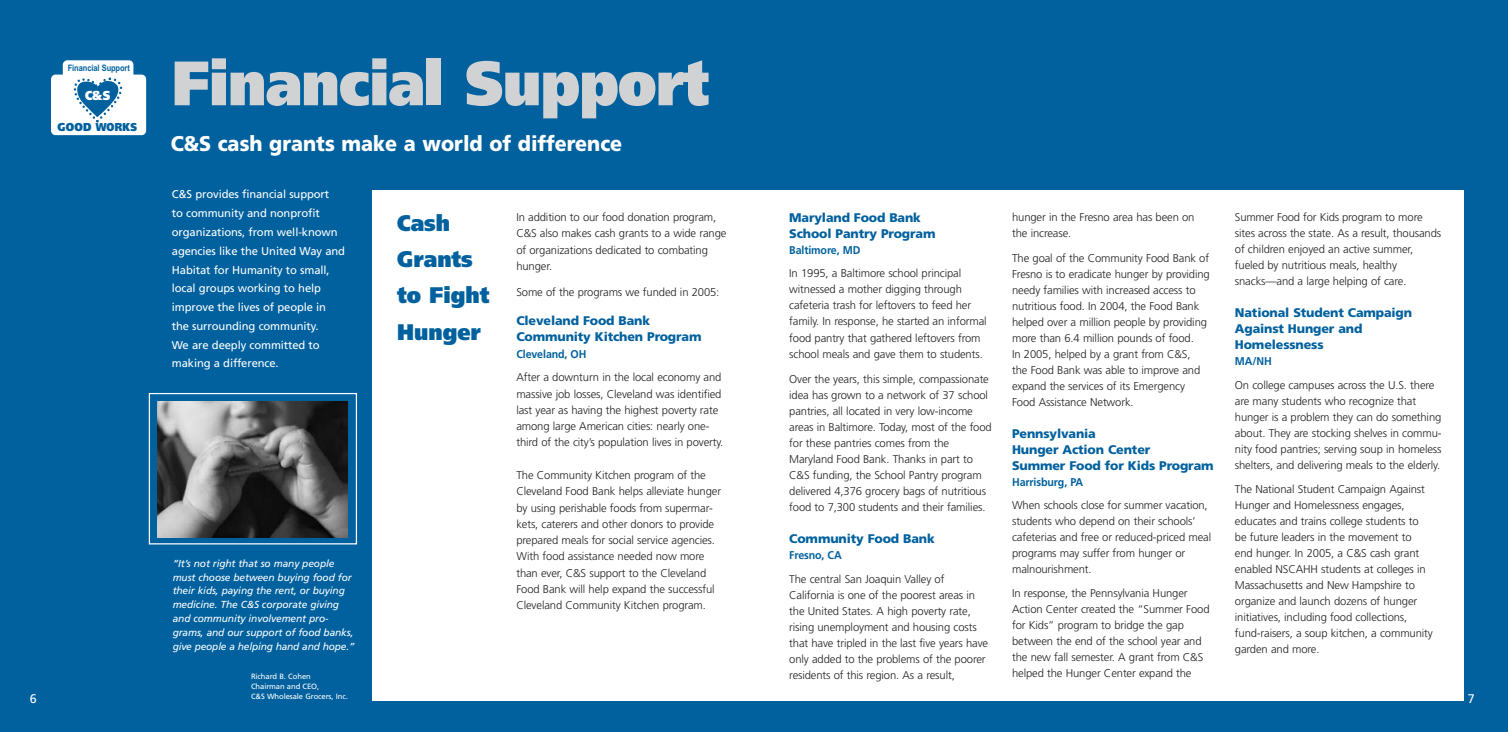
<style>
.page{position:relative;width:1508px;height:732px;background:#fff}
.page>*{position:absolute;margin:0;border:0;box-sizing:border-box;transform-origin:0 0}
.t1{font:900 62.5px "Frutiger";letter-spacing:-.015em;color:#d1d2d4;scale:.9 1}
.t2{font:900 22.5px/36.2px "Frutiger";color:#00619e;scale:.93 1}
.t3{font:900 21.25px "Frutiger";color:#fff;scale:.93 1}
.t4{font:900 13px "Frutiger";color:#fff;scale:.85 1}
.t5{font:900 12.5px/16px "Frutiger";letter-spacing:-.01em;color:#00619e}
.t6{font:12.5px "Frutiger";color:#fff}
.t7{font:900 11.38px "Frutiger";letter-spacing:.015em;color:#00619e;scale:.91 1}
.t8{font:300 11.25px/16px "Frutiger";letter-spacing:-.01em;color:#231f20}
.t9{font:11.25px/18.8px "Frutiger";letter-spacing:-.01em;color:#fff}
.t10{font:700 11.25px "Frutiger";letter-spacing:-.01em;color:#00619e;scale:.95 1}
.t11{font:italic 10.12px/13.8px "Frutiger";letter-spacing:-.01em;color:#fff}
.t12{font:700 8.88px "Arial Narrow";letter-spacing:-.01em;color:#00619e}
.t13{font:7.62px/10px "Frutiger";letter-spacing:-.01em;color:#fff}
</style>
<div class="page">
<div style="left:0;top:0;width:754px;height:731px;background:#00619e"></div>
<div style="left:373px;top:190px;width:381px;height:510px;background:#fff"></div>
<div style="left:63px;top:60px;width:70px;height:23px;background:#fff;border-radius:5px"></div>
<div style="left:51px;top:75px;width:95px;height:60px;background:#fff;border-radius:5px"></div>
<svg style="left:73px;top:77px;width:50px;height:46px"></svg>
<div style="left:149px;top:393px;width:208px;height:151px;border:1px solid #fff"></div>
<img style="left:157px;top:401px;width:190px;height:136px">
<div style="left:754px;top:0;width:754px;height:731px;background:#00619e"></div>
<div style="left:753px;top:190px;width:710px;height:510px;background:#fff"></div>
<p class="t12" style="left:68px;top:62px;width:64px">Financial Support</p>
<p class="t4" style="left:85px;top:90px;width:31px">C&amp;S</p>
<p class="t7" style="left:58px;top:123px;width:89px">GOOD WORKS</p>
<p class="t6" style="left:30px;top:693px;width:8px">6</p>
<h1 class="t1" style="left:172px;top:58px;width:598px">Financial Support</h1>
<h3 class="t3" style="left:171px;top:135px;width:487px">C&amp;S cash grants make a world of difference</h3>
<p class="t9" style="left:172px;top:186px;width:175px">C&amp;S provides financial support<br>to community and nonprofit organizations, from well-known agencies like the United Way and<br>Habitat for Humanity to small, local groups working to help improve the lives of people in the surrounding community.<br>We are deeply committed to making a difference.</p>
<p class="t11" style="left:173px;top:557px;width:184px">“It’s not right that so many people must choose between buying food for their kids, paying the rent, or buying medicine. The C&amp;S corporate giving and community involvement pro&shy;grams, and our support of food banks, give people a helping hand and hope.”</p>
<p class="t13" style="left:251px;top:671px;width:98px">Richard B. Cohen<br>Chairman and CEO,<br>C&amp;S Wholesale Grocers, Inc.</p>
<h2 class="t2" style="left:397px;top:206px;width:101px">Cash<br>Grants to Fight<br>Hunger</h2>
<p class="t8" style="left:516px;top:210px;width:211px">In addition to our food donation program,<br>C&amp;S also makes cash grants to a wide range of organizations dedicated to combating hunger.</p>
<p class="t8" style="left:516px;top:285px;width:204px">Some of the programs we funded in 2005:</p>
<p class="t5" style="left:516px;top:313px;width:187px">Cleveland Food Bank<br>Community Kitchen Program</p>
<p class="t10" style="left:516px;top:349px;width:75px">Cleveland, OH</p>
<p class="t8" style="left:516px;top:370px;width:208px">After a downturn in the local economy and massive job losses, Cleveland was identified last year as having the highest poverty rate among large American cities: nearly one&shy;third of the city’s population lives in poverty.</p>
<p class="t8" style="left:516px;top:467px;width:206px">The Community Kitchen program of the Cleveland Food Bank helps alleviate hunger by using perishable foods from supermar&shy;kets, caterers and other donors to provide prepared meals for social service agencies.<br>With food assistance needed now more than ever, C&amp;S support to the Cleveland Food Bank will help expand the successful Cleveland Community Kitchen program.</p>
<p class="t5" style="left:789px;top:211px;width:148px">Maryland Food Bank<br>School Pantry Program</p>
<p class="t10" style="left:789px;top:245px;width:76px">Baltimore, MD</p>
<p class="t8" style="left:789px;top:266px;width:199px">In 1995, a Baltimore school principal witnessed a mother digging through cafeteria trash for leftovers to feed her family. In response, he started an informal food pantry that gathered leftovers from school meals and gave them to students.</p>
<p class="t8" style="left:789px;top:372px;width:204px">Over the years, this simple, compassionate idea has grown to a network of 37 school pantries, all located in very low-income areas in Baltimore. Today, most of the food for these pantries comes from the Maryland Food Bank. Thanks in part to C&amp;S funding, the School Pantry program delivered 4,376 grocery bags of nutritious food to 7,300 students and their families.</p>
<p class="t5" style="left:789px;top:532px;width:147px">Community Food Bank</p>
<p class="t10" style="left:789px;top:550px;width:57px">Fresno, CA</p>
<p class="t8" style="left:789px;top:571px;width:200px">The central San Joaquin Valley of California is one of the poorest areas in the United States. A high poverty rate, rising unemployment and housing costs that have tripled in the last five years have only added to the problems of the poorer residents of this region. As a result,</p>
<p class="t8" style="left:1012px;top:210px;width:184px">hunger in the Fresno area has been on the increase.</p>
<p class="t8" style="left:1012px;top:250px;width:199px">The goal of the Community Food Bank of Fresno is to eradicate hunger by providing needy families with increased access to nutritious food. In 2004, the Food Bank helped over a million people by providing more than 6.4 million pounds of food.<br>In 2005, helped by a grant from C&amp;S,<br>the Food Bank was able to improve and expand the services of its Emergency Food Assistance Network.</p>
<p class="t5" style="left:1012px;top:426px;width:203px">Pennsylvania<br>Hunger Action Center<br>Summer Food for Kids Program</p>
<p class="t10" style="left:1012px;top:477px;width:76px">Harrisburg, PA</p>
<p class="t8" style="left:1012px;top:498px;width:201px">When schools close for summer vacation, students who depend on their schools’ cafeterias and free or reduced-priced meal programs may suffer from hunger or malnourishment.</p>
<p class="t8" style="left:1012px;top:585px;width:199px">In response, the Pennsylvania Hunger Action Center created the “Summer Food for Kids” program to bridge the gap between the end of the school year and the new fall semester. A grant from C&amp;S helped the Hunger Center expand the</p>
<p class="t8" style="left:1235px;top:210px;width:208px">Summer Food for Kids program to more sites across the state. As a result, thousands of children enjoyed an active summer, fueled by nutritious meals, healthy snacks—and a large helping of care.</p>
<p class="t5" style="left:1235px;top:306px;width:179px">National Student Campaign<br>Against Hunger and<br>Homelessness</p>
<p class="t10" style="left:1235px;top:357px;width:40px">MA/NH</p>
<p class="t8" style="left:1235px;top:377px;width:208px">On college campuses across the U.S. there are many students who recognize that hunger is a problem they can do something about. They are stocking shelves in commu&shy;nity food pantries; serving soup in homeless shelters, and delivering meals to the elderly.</p>
<p class="t8" style="left:1235px;top:482px;width:199px">The National Student Campaign Against Hunger and Homelessness engages, educates and trains college students to be future leaders in the movement to<br>end hunger. In 2005, a C&amp;S cash grant enabled NSCAHH students at colleges in Massachusetts and New Hampshire to organize and launch dozens of hunger initiatives, including food collections, fund-raisers, a soup kitchen, a community garden and more.</p>
<p class="t6" style="left:1467px;top:693px;width:8px">7</p>
</div>
